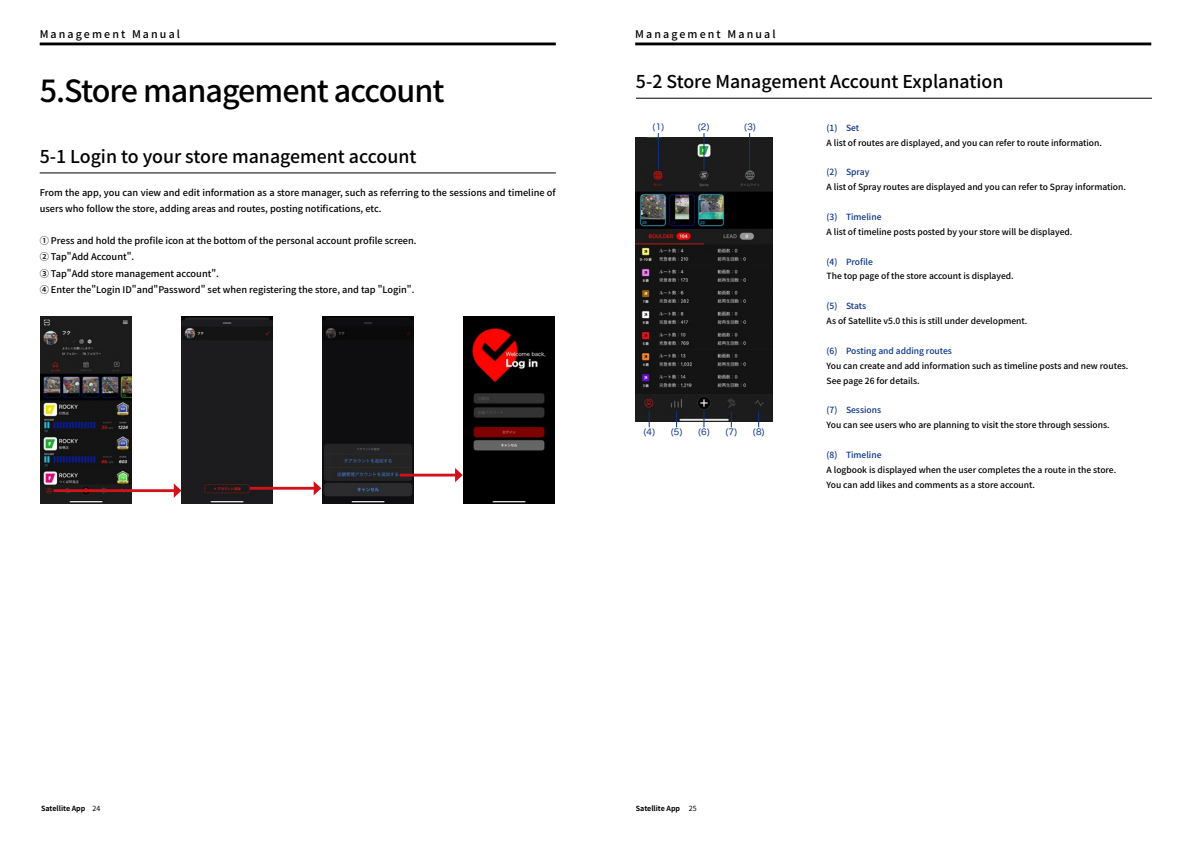
<style>
.page{position:relative;width:1191px;height:842px;background:#fff}
.page>*{position:absolute;margin:0;border:0;box-sizing:border-box;transform-origin:0 0}
.t1{font:500 30.5px "Noto Sans CJ Kjp";letter-spacing:-.03em;color:#000}
.t2{font:500 17.7px "Noto Sans CJ Kjp";color:#000}
.t3{font:500 10.6px "Noto Sans CJ Kjp";letter-spacing:.2em;color:#000}
.t4{font:500 9.2px/16.1px "Noto Sans CJ Kjp";color:#000}
.t5{font:500 8.5px/14.9px "Noto Sans CJ Kjp";color:#000}
.t6{font:500 8.5px "Noto Sans CJ Kjp";color:#0c3388}
.t7{font:8.5px "Hira Maru Pro N W4";color:#0c3388}
.t8{font:700 7.1px "Noto Sans CJ Kjp";color:#000}
.s1{font-weight:400}
</style>
<div class="page">
<hr style="left:40px;top:173px;width:516px;height:1px;background:#000">
<img style="left:41px;top:317px;width:91px;height:187px">
<img style="left:182px;top:316px;width:91px;height:187px">
<img style="left:322px;top:317px;width:91px;height:187px">
<img style="left:463px;top:317px;width:91px;height:187px">
<hr style="left:54px;top:489px;width:122px;height:3px;background:#d0121b">
<svg style="left:174px;top:483px;width:7px;height:15px"></svg>
<hr style="left:250px;top:487px;width:66px;height:3px;background:#d0121b">
<svg style="left:314px;top:481px;width:7px;height:14px"></svg>
<hr style="left:400px;top:474px;width:58px;height:2px;background:#d0121b">
<svg style="left:455px;top:468px;width:8px;height:14px"></svg>
<hr style="left:636px;top:98px;width:516px;height:1px;background:#000">
<img style="left:635px;top:138px;width:137px;height:283px">
<svg style="left:676px;top:411px;width:1px;height:16px"></svg>
<svg style="left:704px;top:411px;width:1px;height:16px"></svg>
<svg style="left:731px;top:411px;width:1px;height:16px"></svg>
<svg style="left:758px;top:411px;width:1px;height:16px"></svg>
<svg style="left:649px;top:411px;width:1px;height:16px"></svg>
<hr style="left:658px;top:133px;width:1px;height:37px;background:#0c3388">
<hr style="left:704px;top:133px;width:1px;height:37px;background:#0c3388">
<hr style="left:749px;top:133px;width:1px;height:37px;background:#0c3388">
<hr style="left:40px;top:43px;width:516px;height:2px;background:#000">
<hr style="left:635px;top:43px;width:516px;height:2px;background:#000">
<p class="t3" style="left:40px;top:28px;width:142px">Management Manual</p>
<p class="t3" style="left:635px;top:28px;width:142px">Management Manual</p>
<h1 class="t1" style="left:40px;top:73px;width:406px">5.Store management account</h1>
<h2 class="t2" style="left:40px;top:146px;width:378px">5-1 Login to your store management account</h2>
<p class="t4" style="left:40px;top:185px;width:517px">From the app, you can view and edit information as a store manager, such as referring to the sessions and timeline of users who follow the store, adding areas and routes, posting notifications, etc.</p>
<p class="t4" style="left:40px;top:233px;width:378px">① Press and hold the profile icon at the bottom of the personal account profile screen.<br>② Tap"Add Account".<br>③ Tap"Add store management account".<br>④ Enter the"Login ID"and"Password" set when registering the store, and tap "Login".</p>
<h2 class="t2" style="left:636px;top:72px;width:369px">5-2 Store Management Account Explanation</h2>
<p class="t7" style="left:652px;top:120px;width:13px">(1)</p>
<p class="t7" style="left:697px;top:120px;width:13px">(2)</p>
<p class="t7" style="left:744px;top:120px;width:13px">(3)</p>
<p class="t6" style="left:826px;top:123px;width:34px">(1)　Set</p>
<p class="t5" style="left:826px;top:135px;width:277px">A list of routes are displayed, and you can refer to route information.</p>
<p class="t6" style="left:826px;top:167px;width:44px">(2)　Spray</p>
<p class="t5" style="left:826px;top:180px;width:301px">A list of Spray routes are displayed and you can refer to Spray information.</p>
<p class="t6" style="left:826px;top:212px;width:56px">(3)　Timeline</p>
<p class="t5" style="left:826px;top:224px;width:247px">A list of timeline posts posted by your store will be displayed.</p>
<p class="t6" style="left:826px;top:257px;width:48px">(4)　Profile</p>
<p class="t5" style="left:826px;top:269px;width:189px">The top page of the store account is displayed.</p>
<p class="t6" style="left:826px;top:301px;width:41px">(5)　Stats</p>
<p class="t5" style="left:826px;top:314px;width:202px">As of Satellite v5.0 this is still under development.</p>
<p class="t6" style="left:826px;top:346px;width:127px">(6)　Posting and adding routes</p>
<p class="t5" style="left:826px;top:358px;width:303px">You can create and add information such as timeline posts and new routes.<br>See page 26 for details.</p>
<p class="t6" style="left:826px;top:405px;width:56px">(7)　Sessions</p>
<p class="t5" style="left:826px;top:418px;width:285px">You can see users who are planning to visit the store through sessions.</p>
<p class="t6" style="left:826px;top:450px;width:56px">(8)　Timeline</p>
<p class="t5" style="left:826px;top:463px;width:291px">A logbook is displayed when the user completes the a route in the store.<br>You can add likes and comments as a store account.</p>
<p class="t7" style="left:643px;top:424px;width:41px">(4) (5)</p>
<p class="t7" style="left:698px;top:424px;width:41px">(6) (7)</p>
<p class="t7" style="left:753px;top:424px;width:13px">(8)</p>
<p class="t8" style="left:41px;top:805px;width:61px">Satellite App <span class="s1">24</span></p>
<p class="t8" style="left:636px;top:805px;width:62px">Satellite App 　<span class="s1">25</span></p>
</div>
